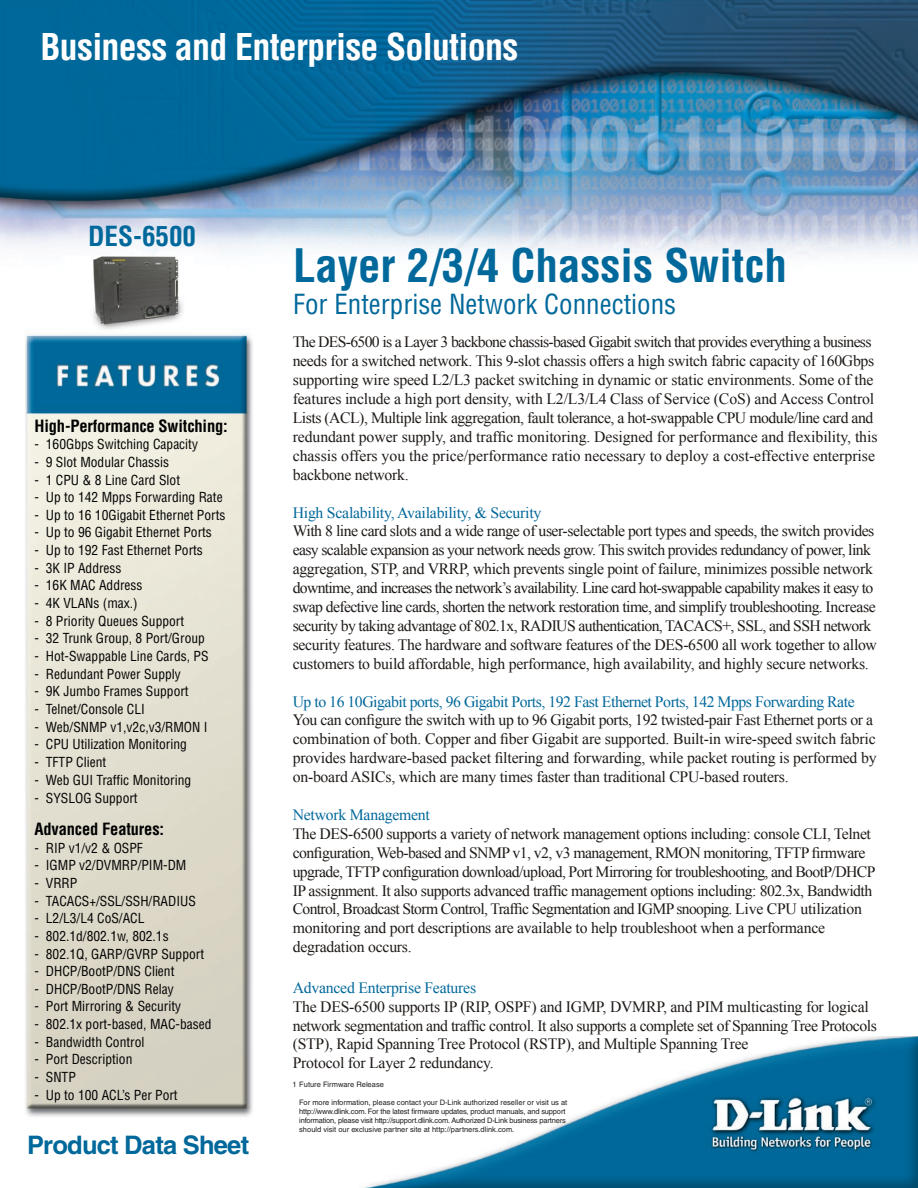
<style>
.page{position:relative;width:918px;height:1188px;background:#fff}
.page>*{position:absolute;margin:0;border:0;box-sizing:border-box;transform-origin:0 0}
.t1{font:700 condensed 45px "Helvetica";color:#00689a}
.t2{font:700 condensed 36px "Helvetica";letter-spacing:-.02em;color:#fff}
.t3{font:condensed 27px "Helvetica";color:#00689a}
.t4{font:700 27px "Helvetica";color:#fff}
.t5{font:700 condensed 27px "Helvetica";color:#00689a}
.t6{font:700 25.5px "Helvetica";letter-spacing:-.03em;color:#00689a}
.t7{font:700 condensed 16.5px "Helvetica";letter-spacing:-.01em;color:#000}
.t8{font:15.75px/18.9px "Times New Roman";letter-spacing:-.02em;color:#1f1a17}
.t9{font:15.75px "Times New Roman";letter-spacing:-.015em;color:#00689a}
.t10{font:condensed 13.5px "Helvetica";color:#000}
.t11{font:7.5px/9px "Helvetica";letter-spacing:-.02em;color:#231f20}
.t12{font:7.5px "Helvetica";color:#231f20}
</style>
<div class="page">
<img style="left:364px;top:1036px;width:554px;height:152px">
<img style="left:24px;top:332px;width:229px;height:785px">
<img style="left:0;top:0;width:918px;height:256px">
<img style="left:93px;top:256px;width:90px;height:74px">
<h2 class="t2" style="left:40px;top:24px;width:479px">Business and Enterprise Solutions</h2>
<h3 class="t4" style="left:40px;top:35px;width:205px">BUSINESS AND</h3>
<h3 class="t5" style="left:88px;top:220px;width:109px">DES-6500</h3>
<p class="t7" style="left:34px;top:415px;width:195px">High-Performance Switching:</p>
<p class="t10" style="left:34px;top:436px;width:165px">- 160Gbps Switching Capacity</p>
<p class="t10" style="left:34px;top:454px;width:136px">- 9 Slot Modular Chassis</p>
<p class="t10" style="left:34px;top:471px;width:147px">- 1 CPU &amp; 8 Line Card Slot</p>
<p class="t10" style="left:34px;top:489px;width:190px">- Up to 142 Mpps Forwarding Rate</p>
<p class="t10" style="left:34px;top:506px;width:192px">- Up to 16 10Gigabit Ethernet Ports</p>
<p class="t10" style="left:34px;top:524px;width:179px">- Up to 96 Gigabit Ethernet Ports</p>
<p class="t10" style="left:34px;top:542px;width:170px">- Up to 192 Fast Ethernet Ports</p>
<p class="t10" style="left:34px;top:559px;width:89px">- 3K IP Address</p>
<p class="t10" style="left:34px;top:577px;width:110px">- 16K MAC Address</p>
<p class="t10" style="left:34px;top:595px;width:105px">- 4K VLANs (max.)</p>
<p class="t10" style="left:34px;top:612px;width:151px">- 8 Priority Queues Support</p>
<p class="t10" style="left:34px;top:630px;width:172px">- 32 Trunk Group, 8 Port/Group</p>
<p class="t10" style="left:34px;top:648px;width:176px">- Hot-Swappable Line Cards, PS</p>
<p class="t10" style="left:34px;top:665px;width:148px">- Redundant Power Supply</p>
<p class="t10" style="left:34px;top:683px;width:156px">- 9K Jumbo Frames Support</p>
<p class="t10" style="left:34px;top:701px;width:112px">- Telnet/Console CLI</p>
<p class="t10" style="left:34px;top:718px;width:175px">- Web/SNMP v1,v2c,v3/RMON I</p>
<p class="t10" style="left:34px;top:736px;width:154px">- CPU Utilization Monitoring</p>
<p class="t10" style="left:34px;top:754px;width:73px">- TFTP Client</p>
<p class="t10" style="left:34px;top:771px;width:158px">- Web GUI Traffic Monitoring</p>
<p class="t10" style="left:34px;top:790px;width:105px">- SYSLOG Support</p>
<p class="t7" style="left:34px;top:819px;width:131px">Advanced Features:</p>
<p class="t10" style="left:34px;top:839px;width:110px">- RIP v1/v2 &amp; OSPF</p>
<p class="t10" style="left:34px;top:857px;width:153px">- IGMP v2/DVMRP/PIM-DM</p>
<p class="t10" style="left:34px;top:875px;width:44px">- VRRP</p>
<p class="t10" style="left:34px;top:892px;width:163px">- TACACS+/SSL/SSH/RADIUS</p>
<p class="t10" style="left:34px;top:910px;width:111px">- L2/L3/L4 CoS/ACL</p>
<p class="t10" style="left:34px;top:928px;width:136px">- 802.1d/802.1w, 802.1s</p>
<p class="t10" style="left:34px;top:945px;width:171px">- 802.1Q, GARP/GVRP Support</p>
<p class="t10" style="left:34px;top:963px;width:141px">- DHCP/BootP/DNS Client</p>
<p class="t10" style="left:34px;top:980px;width:141px">- DHCP/BootP/DNS Relay</p>
<p class="t10" style="left:34px;top:998px;width:148px">- Port Mirroring &amp; Security</p>
<p class="t10" style="left:34px;top:1016px;width:179px">- 802.1x port-based, MAC-based</p>
<p class="t10" style="left:34px;top:1033px;width:111px">- Bandwidth Control</p>
<p class="t10" style="left:34px;top:1051px;width:99px">- Port Description</p>
<p class="t10" style="left:34px;top:1069px;width:43px">- SNTP</p>
<p class="t10" style="left:34px;top:1086px;width:145px">- Up to 100 ACL’s Per Port</p>
<h3 class="t6" style="left:27px;top:1130px;width:224px">Product Data Sheet</h3>
<h1 class="t1" style="left:293px;top:237px;width:495px">Layer 2/3/4 Chassis Switch</h1>
<h3 class="t3" style="left:293px;top:287px;width:385px">For Enterprise Network Connections</h3>
<p class="t8" style="left:293px;top:333px;width:586px">The DES-6500 is a Layer 3 backbone chassis-based Gigabit switch that provides everything a business needs for a switched network. This 9-slot chassis offers a high switch fabric capacity of 160Gbps supporting wire speed L2/L3 packet switching in dynamic or static environments. Some of the features include a high port density, with L2/L3/L4 Class of Service (CoS) and Access Control Lists (ACL), Multiple link aggregation, fault tolerance, a hot-swappable CPU module/line card and redundant power supply, and traffic monitoring. Designed for performance and flexibility, this chassis offers you the price/performance ratio necessary to deploy a cost-effective enterprise backbone network.</p>
<p class="t9" style="left:293px;top:502px;width:250px">High Scalability, Availability, &amp; Security</p>
<p class="t8" style="left:293px;top:522px;width:586px">With 8 line card slots and a wide range of user-selectable port types and speeds, the switch provides easy scalable expansion as your network needs grow. This switch provides redundancy of power, link aggregation, STP, and VRRP, which prevents single point of failure, minimizes possible network downtime, and increases the network’s availability. Line card hot-swappable capability makes it easy to swap defective line cards, shorten the network restoration time, and simplify troubleshooting. Increase security by taking advantage of 802.1x, RADIUS authentication, TACACS+, SSL, and SSH network security features. The hardware and software features of the DES-6500 all work together to allow customers to build affordable, high performance, high availability, and highly secure networks.</p>
<p class="t9" style="left:293px;top:691px;width:564px">Up to 16 10Gigabit ports, 96 Gigabit Ports, 192 Fast Ethernet Ports, 142 Mpps Forwarding Rate</p>
<p class="t8" style="left:293px;top:711px;width:586px">You can configure the switch with up to 96 Gigabit ports, 192 twisted-pair Fast Ethernet ports or a combination of both. Copper and fiber Gigabit are supported. Built-in wire-speed switch fabric provides hardware-based packet filtering and forwarding, while packet routing is performed by on-board ASICs, which are many times faster than traditional CPU-based routers.</p>
<p class="t9" style="left:293px;top:804px;width:139px">Network Management</p>
<p class="t8" style="left:293px;top:824px;width:584px">The DES-6500 supports a variety of network management options including: console CLI, Telnet configuration, Web-based and SNMP v1, v2, v3 management, RMON monitoring, TFTP firmware upgrade, TFTP configuration download/upload, Port Mirroring for troubleshooting, and BootP/DHCP IP assignment. It also supports advanced traffic management options including: 802.3x, Bandwidth Control, Broadcast Storm Control, Traffic Segmentation and IGMP snooping. Live CPU utilization monitoring and port descriptions are available to help troubleshoot when a performance degradation occurs.</p>
<p class="t9" style="left:293px;top:977px;width:185px">Advanced Enterprise Features</p>
<p class="t8" style="left:293px;top:997px;width:586px">The DES-6500 supports IP (RIP, OSPF) and IGMP, DVMRP, and PIM multicasting for logical network segmentation and traffic control. It also supports a complete set of Spanning Tree Protocols (STP), Rapid Spanning Tree Protocol (RSTP), and Multiple Spanning Tree<br>Protocol for Layer 2 redundancy.</p>
<p class="t12" style="left:292px;top:1080px;width:93px">1 Future Firmware Release</p>
<p class="t11" style="left:299px;top:1098px;width:270px">For more information, please contact your D-Link authorized reseller or visit us at http://www.dlink.com. For the latest firmware updates, product manuals, and support information, please visit http://support.dlink.com. Authorized D-Link business partners should visit our exclusive partner site at http://partners.dlink.com.</p>
</div>
